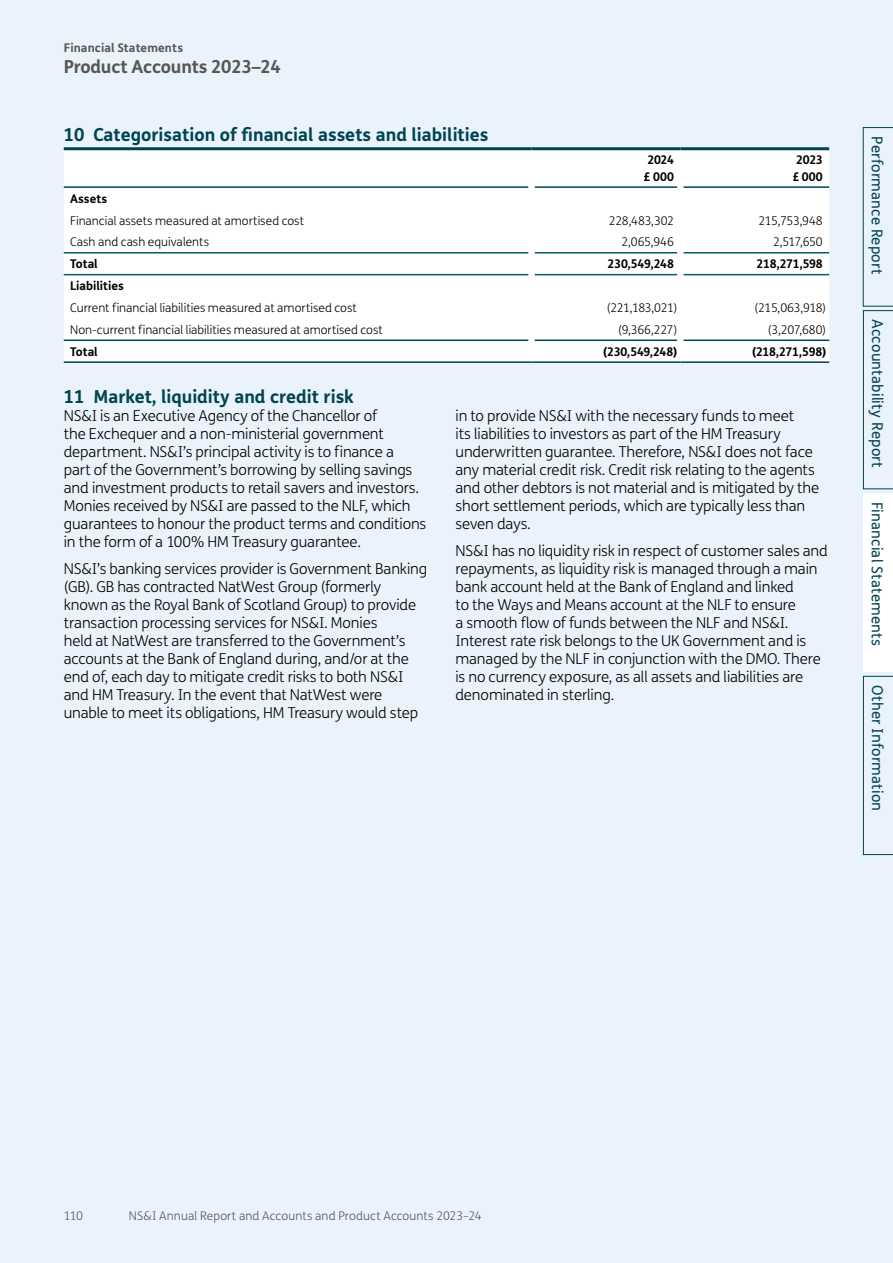
<style>
.page{position:relative;width:893px;height:1263px;background:#eaf3fc}
.page>*{position:absolute;margin:0;border:0;box-sizing:border-box;transform-origin:0 0}
.t1{font:700 18px "NSI Everyday";color:#00444f}
.t2{font:700 18px "NSI Everyday";letter-spacing:-.01em;color:#575756}
.Body_Text_Split{font:300 15px/18px "NSI Everyday";letter-spacing:-.01em;color:#000}
.t3{font:15px "NSI Everyday";letter-spacing:.01em;color:#00444f}
.Table_L{font:300 12px "NSI Everyday";color:#000}
.Table_R{font:300 12px "NSI Everyday";letter-spacing:-.03em;color:#000}
.t4{font:300 12px "NSI Everyday";letter-spacing:.005em;color:#575756}
.Table_R-2{font:700 12px "NSI Everyday";letter-spacing:-.02em;color:#000}
.Table_L-2{font:700 12px "NSI Everyday";color:#000}
.t5{font:700 12px "NSI Everyday";letter-spacing:.01em;color:#575756}
.ColHead_R{font:700 12px "NSI Everyday";letter-spacing:-.015em;color:#000}
</style>
<div class="page">
<svg style="left:863px;top:127px;width:30px;height:362px"></svg>
<div style="left:863px;top:493px;width:30px;height:179px;background:#fff"></div>
<svg style="left:863px;top:676px;width:30px;height:179px"></svg>
<div style="left:64px;top:150px;width:765px;height:211px;background:#fff"></div>
<hr style="left:64px;top:186px;width:464px;height:2px;background:#00444f">
<hr style="left:534px;top:186px;width:143px;height:2px;background:#00444f">
<hr style="left:683px;top:186px;width:146px;height:2px;background:#00444f">
<hr style="left:64px;top:339px;width:464px;height:2px;background:#00444f">
<hr style="left:534px;top:339px;width:143px;height:2px;background:#00444f">
<hr style="left:683px;top:339px;width:146px;height:2px;background:#00444f">
<div style="left:528px;top:150px;width:6px;height:37px;background:#fff"></div>
<div style="left:677px;top:150px;width:6px;height:37px;background:#fff"></div>
<div style="left:528px;top:187px;width:6px;height:22px;background:#fff"></div>
<div style="left:677px;top:187px;width:6px;height:22px;background:#fff"></div>
<div style="left:528px;top:209px;width:6px;height:22px;background:#fff"></div>
<div style="left:677px;top:209px;width:6px;height:22px;background:#fff"></div>
<div style="left:528px;top:296px;width:6px;height:22px;background:#fff"></div>
<div style="left:677px;top:296px;width:6px;height:22px;background:#fff"></div>
<div style="left:528px;top:318px;width:6px;height:22px;background:#fff"></div>
<div style="left:677px;top:318px;width:6px;height:22px;background:#fff"></div>
<div style="left:528px;top:340px;width:6px;height:21px;background:#fff"></div>
<div style="left:677px;top:340px;width:6px;height:21px;background:#fff"></div>
<hr style="left:64px;top:361px;width:467px;height:2px;background:#00444f">
<hr style="left:531px;top:361px;width:149px;height:2px;background:#00444f">
<hr style="left:680px;top:361px;width:149px;height:2px;background:#00444f">
<hr style="left:64px;top:252px;width:464px;height:1px;background:#00606d">
<hr style="left:534px;top:252px;width:143px;height:1px;background:#00606d">
<hr style="left:683px;top:252px;width:146px;height:1px;background:#00606d">
<hr style="left:64px;top:274px;width:464px;height:1px;background:#00606d">
<hr style="left:534px;top:274px;width:143px;height:1px;background:#00606d">
<hr style="left:683px;top:274px;width:146px;height:1px;background:#00606d">
<div style="left:528px;top:253px;width:6px;height:22px;background:#fff"></div>
<div style="left:677px;top:253px;width:6px;height:22px;background:#fff"></div>
<div style="left:528px;top:231px;width:6px;height:22px;background:#fff"></div>
<div style="left:677px;top:231px;width:6px;height:22px;background:#fff"></div>
<div style="left:528px;top:275px;width:6px;height:21px;background:#fff"></div>
<div style="left:677px;top:275px;width:6px;height:21px;background:#fff"></div>
<hr style="left:64px;top:147px;width:467px;height:3px;background:#00444f">
<hr style="left:531px;top:147px;width:149px;height:3px;background:#00444f">
<hr style="left:680px;top:147px;width:149px;height:3px;background:#00444f">
<p class="t5" style="left:64px;top:39px;width:121px">Financial Statements</p>
<p class="t2" style="left:64px;top:54px;width:219px">Product Accounts 2023–24</p>
<h3 class="t1" style="left:64px;top:123px;width:426px">10 Categorisation of financial assets and liabilities</h3>
<p class="ColHead_R" style="left:647px;top:152px;width:28px">2024</p>
<p class="ColHead_R" style="left:644px;top:169px;width:32px">£ 000</p>
<p class="ColHead_R" style="left:796px;top:152px;width:28px">2023</p>
<p class="ColHead_R" style="left:792px;top:169px;width:32px">£ 000</p>
<p class="Table_L-2" style="left:70px;top:190px;width:39px">Assets</p>
<p class="Table_L" style="left:70px;top:213px;width:235px">Financial assets measured at amortised cost</p>
<p class="Table_R" style="left:609px;top:213px;width:67px">228,483,302</p>
<p class="Table_R" style="left:758px;top:213px;width:66px">215,753,948</p>
<p class="Table_L" style="left:70px;top:235px;width:140px">Cash and cash equivalents</p>
<p class="Table_R" style="left:622px;top:235px;width:54px">2,065,946</p>
<p class="Table_R" style="left:773px;top:235px;width:51px">2,517,650</p>
<p class="Table_L-2" style="left:70px;top:256px;width:29px">Total</p>
<p class="Table_R-2" style="left:608px;top:256px;width:68px">230,549,248</p>
<p class="Table_R-2" style="left:757px;top:256px;width:68px">218,271,598</p>
<p class="Table_L-2" style="left:70px;top:278px;width:55px">Liabilities</p>
<p class="Table_L" style="left:70px;top:300px;width:288px">Current financial liabilities measured at amortised cost</p>
<p class="Table_R" style="left:607px;top:300px;width:72px">(221,183,021)</p>
<p class="Table_R" style="left:754px;top:300px;width:73px">(215,063,918)</p>
<p class="Table_L" style="left:70px;top:322px;width:314px">Non-current financial liabilities measured at amortised cost</p>
<p class="Table_R" style="left:618px;top:322px;width:61px">(9,366,227)</p>
<p class="Table_R" style="left:768px;top:322px;width:60px">(3,207,680)</p>
<p class="Table_L-2" style="left:70px;top:344px;width:29px">Total</p>
<p class="Table_R-2" style="left:603px;top:344px;width:76px">(230,549,248)</p>
<p class="Table_R-2" style="left:752px;top:344px;width:76px">(218,271,598)</p>
<h3 class="t1" style="left:64px;top:385px;width:292px">11 Market, liquidity and credit risk</h3>
<p class="Body_Text_Split" style="left:64px;top:407px;width:364px">NS&amp;I is an Executive Agency of the Chancellor of<br>the Exchequer and a non-ministerial government department. NS&amp;I’s principal activity is to finance a<br>part of the Government’s borrowing by selling savings and investment products to retail savers and investors.<br>Monies received by NS&amp;I are passed to the NLF, which guarantees to honour the product terms and conditions in the form of a 100% HM Treasury guarantee.</p>
<p class="Body_Text_Split" style="left:64px;top:560px;width:365px">NS&amp;I’s banking services provider is Government Banking (GB). GB has contracted NatWest Group (formerly known as the Royal Bank of Scotland Group) to provide transaction processing services for NS&amp;I. Monies<br>held at NatWest are transferred to the Government’s accounts at the Bank of England during, and/or at the end of, each day to mitigate credit risks to both NS&amp;I and HM Treasury. In the event that NatWest were unable to meet its obligations, HM Treasury would step</p>
<p class="Body_Text_Split" style="left:455px;top:407px;width:365px">in to provide NS&amp;I with the necessary funds to meet<br>its liabilities to investors as part of the HM Treasury underwritten guarantee. Therefore, NS&amp;I does not face any material credit risk. Credit risk relating to the agents and other debtors is not material and is mitigated by the short settlement periods, which are typically less than seven days.</p>
<p class="Body_Text_Split" style="left:455px;top:542px;width:374px">NS&amp;I has no liquidity risk in respect of customer sales and repayments, as liquidity risk is managed through a main bank account held at the Bank of England and linked<br>to the Ways and Means account at the NLF to ensure<br>a smooth flow of funds between the NLF and NS&amp;I.<br>Interest rate risk belongs to the UK Government and is managed by the NLF in conjunction with the DMO. There is no currency exposure, as all assets and liabilities are denominated in sterling.</p>
<p class="t3" style="left:887px;top:136px;width:140px;rotate:90deg">Performance Report</p>
<p class="t3" style="left:887px;top:319px;width:150px;rotate:90deg">Accountability Report</p>
<p class="t3" style="left:886px;top:502px;width:146px;rotate:90deg">Financial Statements</p>
<p class="t3" style="left:887px;top:685px;width:128px;rotate:90deg">Other Information</p>
<p class="t4" style="left:64px;top:1209px;width:21px">110</p>
<p class="t4" style="left:129px;top:1209px;width:354px">NS&amp;I Annual Report and Accounts and Product Accounts 2023–24</p>
</div>
